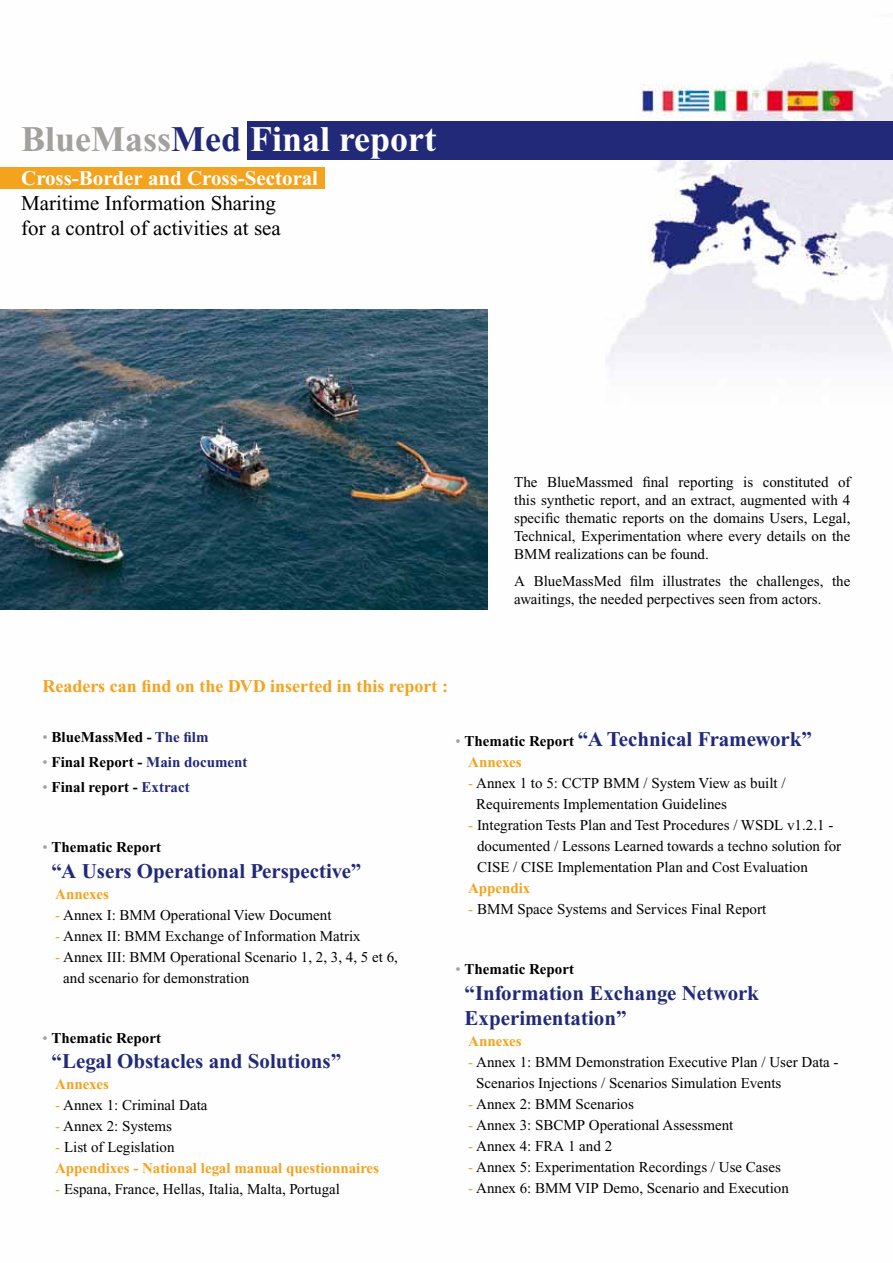
<style>
.page{position:relative;width:893px;height:1263px;background:#fff}
.page>*{position:absolute;margin:0;border:0;box-sizing:border-box;transform-origin:0 0}
.t1{font:700 36px "Times New Roman";color:#fff}
.t2{font:700 21px/25.2px "Times New Roman";color:#222978}
.t3{font:21px/25.2px "Times New Roman";color:#000}
.t4{font:700 21px "Times New Roman";color:#fff}
.t5{font:700 18px "Times New Roman";color:#f4a31e}
.t6{font:15px/18px "Times New Roman";color:#000}
.t7{font:700 15px "Times New Roman";color:#000}
.t8{font:700 15px/21px "Times New Roman";color:#f4a31e}
.s1{color:#a3a19d}
.s2{color:#222978}
.s3{font-weight:400;color:#a3a19d}
.s4{color:#f4a31e}
.s5{font-weight:400}
.s6{font-weight:400;color:#000}
.s7{font-weight:400;font-size:15px;color:#a3a19d}
.s8{font-size:15px;color:#000}
</style>
<div class="page">
<img style="left:0;top:62px;width:893px;height:308px">
<div style="left:0;top:168px;width:324px;height:21px;background:#f4a31e"></div>
<div style="left:247px;top:121px;width:646px;height:39px;background:#222978"></div>
<img style="left:0;top:309px;width:488px;height:301px">
<h1 class="t1" style="left:21px;top:119px;width:417px"><span class="s1">BlueMass</span><span class="s2">Med</span> Final report</h1>
<h2 class="t4" style="left:21px;top:166px;width:298px">Cross-Border and Cross-Sectoral</h2>
<h2 class="t3" style="left:21px;top:191px;width:261px">Maritime Information Sharing for a control of activities at sea</h2>
<p class="t6" style="left:514px;top:473px;width:338px;text-align:justify">The BlueMassmed final reporting is constituted of this synthetic report, and an extract, augmented with 4 specific thematic reports on the domains Users, Legal, Technical, Experimentation where every details on the BMM realizations can be found.</p>
<p class="t6" style="left:514px;top:572px;width:338px">A BlueMassMed film illustrates the challenges, the awaitings, the needed perpectives seen from actors.</p>
<p class="t5" style="left:43px;top:676px;width:407px">Readers can find on the DVD inserted in this report :</p>
<p class="t7" style="left:43px;top:728px;width:168px"><span class="s3">•</span> BlueMassMed - <span class="s2">The film</span></p>
<p class="t7" style="left:43px;top:754px;width:206px"><span class="s3">•</span> Final Report - <span class="s2">Main document</span></p>
<p class="t7" style="left:43px;top:779px;width:149px"><span class="s3">•</span> Final report - <span class="s2">Extract</span></p>
<p class="t7" style="left:43px;top:839px;width:120px"><span class="s3">•</span> Thematic Report</p>
<h2 class="t2" style="left:52px;top:858px;width:311px">“A Users Operational Perspective”</h2>
<p class="t8" style="left:55px;top:883px;width:55px">Annexes</p>
<p class="t6" style="left:55px;top:906px;width:278px"><span class="s4">-</span> Annex I: BMM Operational View Document</p>
<p class="t6" style="left:55px;top:927px;width:307px"><span class="s4">-</span> Annex II: BMM Exchange of Information Matrix</p>
<p class="t6" style="left:63px;top:946px;width:336px;line-height:21px;text-indent:-8px"><span class="s4">-</span> Annex III: BMM Operational Scenario 1, 2, 3, 4, 5 et 6, and scenario for demonstration</p>
<p class="t7" style="left:43px;top:1029px;width:120px"><span class="s3">•</span> Thematic Report</p>
<h2 class="t2" style="left:52px;top:1048px;width:291px">“Legal Obstacles and Solutions”</h2>
<p class="t8" style="left:55px;top:1073px;width:55px">Annexes</p>
<p class="t6" style="left:55px;top:1096px;width:154px"><span class="s4">-</span> Annex 1: Criminal Data</p>
<p class="t6" style="left:55px;top:1117px;width:118px"><span class="s4">-</span> Annex 2: Systems</p>
<p class="t8" style="left:55px;top:1136px;width:325px"><span class="s5">-</span> <span class="s6">List of Legislation<br></span>Appendixes - National legal manual questionnaires</p>
<p class="t6" style="left:55px;top:1180px;width:286px"><span class="s4">-</span> Espana, France, Hellas, Italia, Malta, Portugal</p>
<h2 class="t2" style="left:455px;top:727px;width:358px"><span class="s7">•</span> <span class="s8">Thematic Report</span> “A Technical Framework”</h2>
<p class="t8" style="left:468px;top:752px;width:55px">Annexes</p>
<p class="t6" style="left:476px;top:773px;width:311px;line-height:21px;text-indent:-8px"><span class="s4">-</span> Annex 1 to 5: CCTP BMM / System View as built /<br>Requirements Implementation Guidelines</p>
<p class="t6" style="left:477px;top:815px;width:366px;line-height:21px;text-indent:-9px"><span class="s4">-</span> Integration Tests Plan and Test Procedures / WSDL v1.2.1 - documented / Lessons Learned towards a techno solution for<br>CISE / CISE Implementation Plan and Cost Evaluation</p>
<p class="t8" style="left:468px;top:878px;width:64px">Appendix</p>
<p class="t6" style="left:468px;top:900px;width:300px"><span class="s4">-</span> BMM Space Systems and Services Final Report</p>
<p class="t7" style="left:455px;top:961px;width:120px"><span class="s3">•</span> Thematic Report</p>
<h2 class="t2" style="left:464px;top:980px;width:296px">“Information Exchange Network<br>Experimentation”</h2>
<p class="t8" style="left:468px;top:1030px;width:55px">Annexes</p>
<p class="t6" style="left:476px;top:1051px;width:364px;line-height:21px;text-indent:-8px"><span class="s4">-</span> Annex 1: BMM Demonstration Executive Plan / User Data -<br>Scenarios Injections / Scenarios Simulation Events</p>
<p class="t6" style="left:468px;top:1095px;width:167px"><span class="s4">-</span> Annex 2: BMM Scenarios</p>
<p class="t6" style="left:468px;top:1116px;width:267px"><span class="s4">-</span> Annex 3: SBCMP Operational Assessment</p>
<p class="t6" style="left:468px;top:1137px;width:145px"><span class="s4">-</span> Annex 4: FRA 1 and 2</p>
<p class="t6" style="left:468px;top:1158px;width:314px"><span class="s4">-</span> Annex 5: Experimentation Recordings / Use Cases</p>
<p class="t6" style="left:468px;top:1179px;width:322px"><span class="s4">-</span> Annex 6: BMM VIP Demo, Scenario and Execution</p>
</div>
